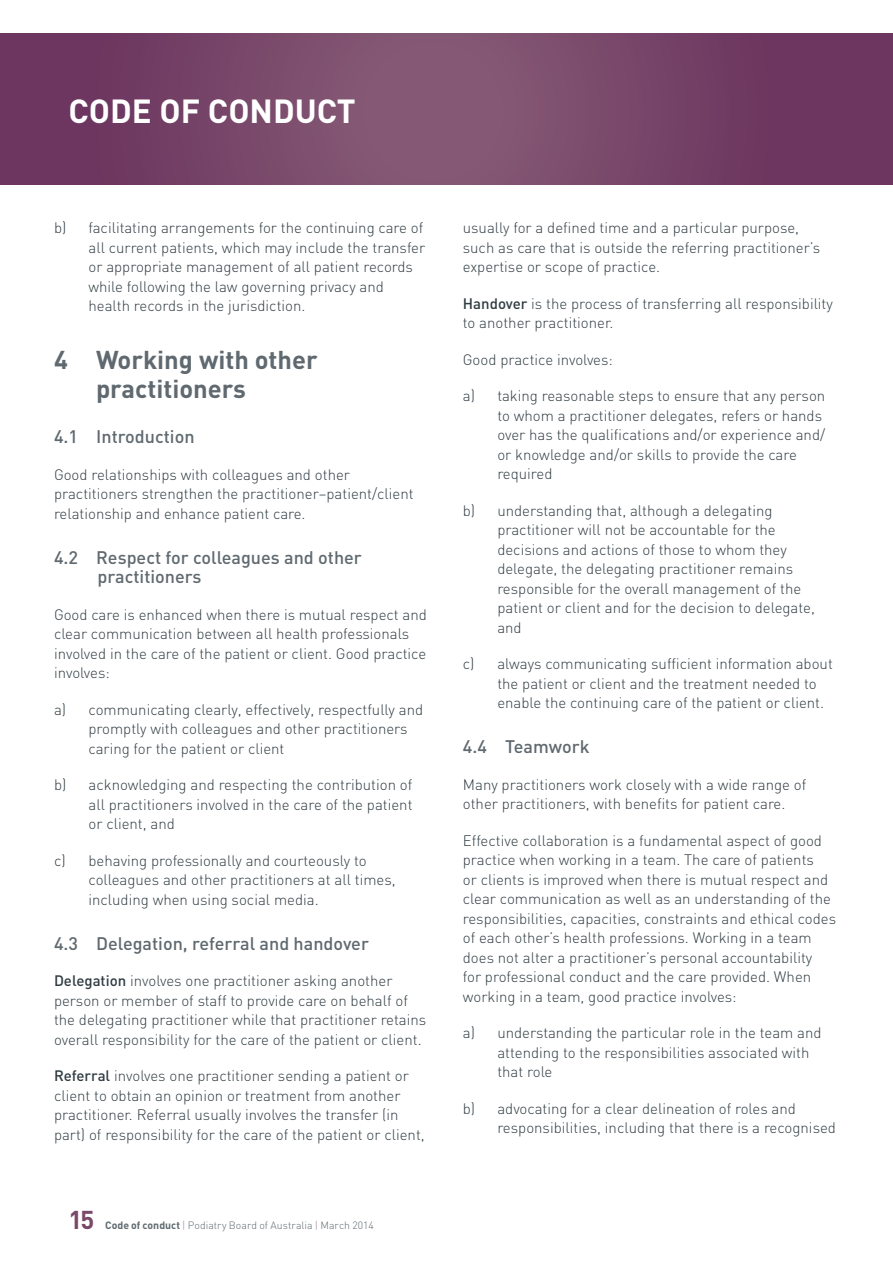
<style>
.page{position:relative;width:893px;height:1263px;background:#fff}
.page>*{position:absolute;margin:0;border:0;box-sizing:border-box;transform-origin:0 0}
.t1{font:700 33px "DIN";color:#fff}
.t2{font:700 25.5px/28.5px "DIN";color:#5f696f}
.t3{font:700 25.5px "DIN";color:#79496a}
.t4{font:500 18px/19.5px "DIN";color:#5f696f}
.t5{font:300 15px/19.5px "DIN";color:#303c42}
.t6{font:300 10.5px "DIN";color:#5f696f}
.s1{font-weight:500}
.s2{font-weight:700}
.s3{color:#a17f97}
</style>
<div class="page">
<svg style="left:0;top:34px;width:893px;height:150px;background:#764568"></svg>
<h1 class="t1" style="left:68px;top:90px;width:289px">CODE OF CONDUCT</h1>
<p class="t5" style="left:88px;top:218px;width:338px;text-indent:-34px">b) facilitating arrangements for the continuing care of all current patients, which may include the transfer or appropriate management of all patient records while following the law governing privacy and health records in the jurisdiction.</p>
<h2 class="t2" style="left:96px;top:345px;width:223px;text-indent:-42px">4 Working with other practitioners</h2>
<p class="t4" style="left:54px;top:426px;width:142px">4.1 Introduction</p>
<p class="t5" style="left:54px;top:464px;width:361px">Good relationships with colleagues and other practitioners strengthen the practitioner–patient/client relationship and enhance patient care.</p>
<p class="t4" style="left:98px;top:547px;width:266px;text-indent:-44px">4.2 Respect for colleagues and other practitioners</p>
<p class="t5" style="left:54px;top:604px;width:374px">Good care is enhanced when there is mutual respect and clear communication between all health professionals involved in the care of the patient or client. Good practice involves:</p>
<p class="t5" style="left:88px;top:699px;width:336px;text-indent:-34px">a) communicating clearly, effectively, respectfully and promptly with colleagues and other practitioners caring for the patient or client</p>
<p class="t5" style="left:88px;top:775px;width:326px;text-align:justify;text-indent:-34px">b) acknowledging and respecting the contribution of all practitioners involved in the care of the patient or client, and</p>
<p class="t5" style="left:88px;top:850px;width:309px;text-indent:-34px">c) behaving professionally and courteously to colleagues and other practitioners at all times, including when using social media.</p>
<p class="t4" style="left:54px;top:933px;width:316px">4.3 Delegation, referral and handover</p>
<p class="t5" style="left:54px;top:971px;width:374px"><span class="s1">Delegation</span> involves one practitioner asking another person or member of staff to provide care on behalf of the delegating practitioner while that practitioner retains overall responsibility for the care of the patient or client.</p>
<p class="t5" style="left:54px;top:1066px;width:372px"><span class="s1">Referral</span> involves one practitioner sending a patient or client to obtain an opinion or treatment from another practitioner. Referral usually involves the transfer (in part) of responsibility for the care of the patient or client,</p>
<h2 class="t3" style="left:68px;top:1203px;width:27px">15</h2>
<p class="t6" style="left:105px;top:1219px;width:270px"><span class="s2">Code of conduct</span> <span class="s3">|</span> Podiatry Board of Australia <span class="s3">|</span> March 2014</p>
<p class="t5" style="left:463px;top:218px;width:359px">usually for a defined time and a particular purpose, such as care that is outside the referring practitioner’s expertise or scope of practice.</p>
<p class="t5" style="left:463px;top:293px;width:372px"><span class="s1">Handover</span> is the process of transferring all responsibility to another practitioner.</p>
<p class="t5" style="left:463px;top:349px;width:152px">Good practice involves:</p>
<p class="t5" style="left:497px;top:386px;width:329px;text-indent:-34px">a) taking reasonable steps to ensure that any person to whom a practitioner delegates, refers or hands over has the qualifications and/or experience and/ or knowledge and/or skills to provide the care required</p>
<p class="t5" style="left:497px;top:500px;width:319px;text-indent:-34px">b) understanding that, although a delegating practitioner will not be accountable for the decisions and actions of those to whom they delegate, the delegating practitioner remains responsible for the overall management of the patient or client and for the decision to delegate, and</p>
<p class="t5" style="left:497px;top:654px;width:337px;text-indent:-34px">c) always communicating sufficient information about the patient or client and the treatment needed to enable the continuing care of the patient or client.</p>
<p class="t4" style="left:463px;top:736px;width:128px">4.4 Teamwork</p>
<p class="t5" style="left:463px;top:774px;width:345px">Many practitioners work closely with a wide range of other practitioners, with benefits for patient care.</p>
<p class="t5" style="left:463px;top:830px;width:375px">Effective collaboration is a fundamental aspect of good practice when working in a team. The care of patients<br>or clients is improved when there is mutual respect and clear communication as well as an understanding of the responsibilities, capacities, constraints and ethical codes of each other’s health professions. Working in a team does not alter a practitioner’s personal accountability<br>for professional conduct and the care provided. When working in a team, good practice involves:</p>
<p class="t5" style="left:497px;top:1023px;width:326px;text-indent:-34px">a) understanding the particular role in the team and attending to the responsibilities associated with that role</p>
<p class="t5" style="left:497px;top:1098px;width:340px;text-indent:-34px">b) advocating for a clear delineation of roles and responsibilities, including that there is a recognised</p>
</div>
